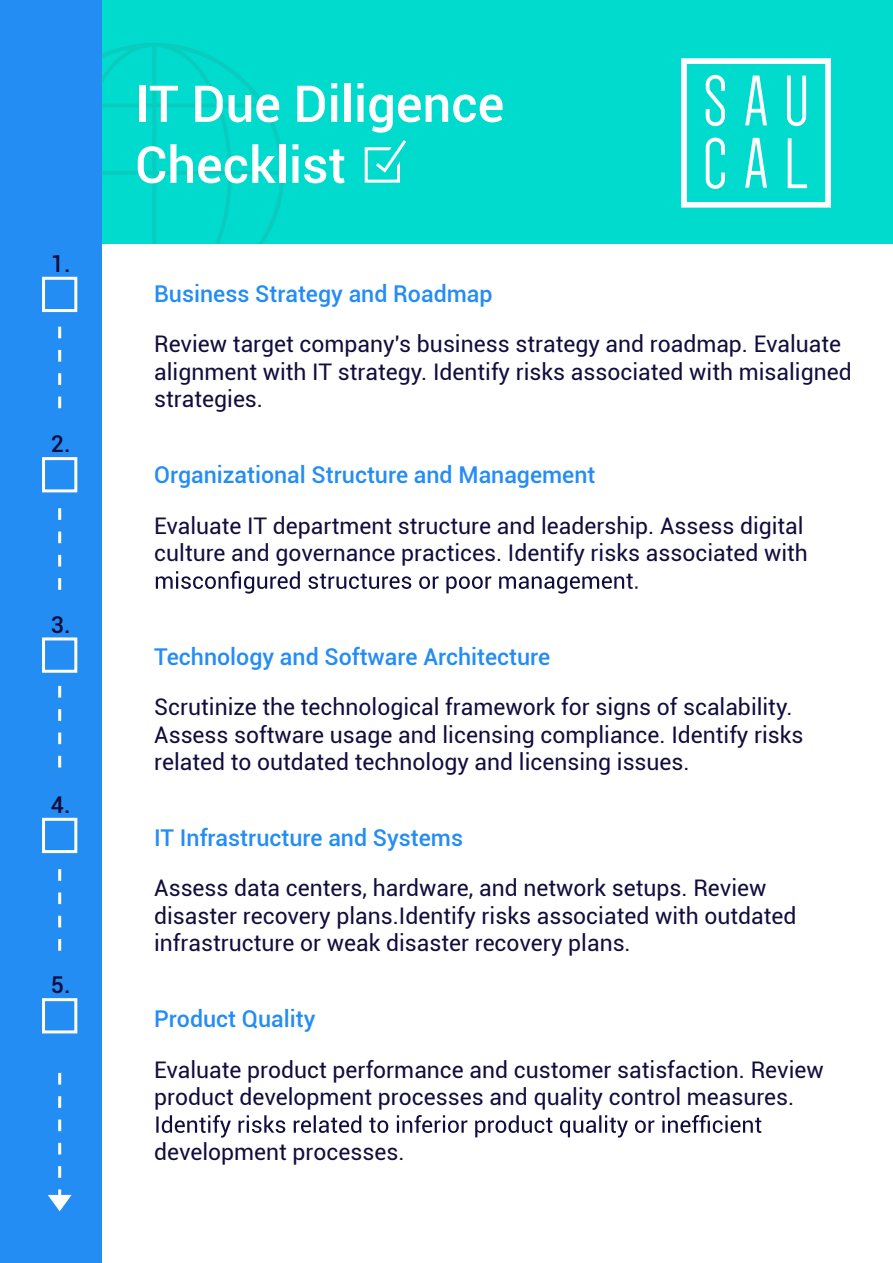
<style>
.page{position:relative;width:893px;height:1263px;background:#fff}
.page>*{position:absolute;margin:0;border:0;box-sizing:border-box;transform-origin:0 0}
.t1{font:500 50.85px/61.1px "Roboto";color:#fff}
.t2{font:500 23.1px "Roboto";color:#248df4}
.t3{font:500 23.1px "Roboto";color:#120d3d}
.t4{font:22.95px/27.5px "Roboto";color:#120d3d}
</style>
<div class="page">
<div style="left:102px;top:0;width:791px;height:244px;background:#00dbce"></div>
<svg style="left:156px;top:571px;width:481px;height:23px"></svg>
<svg style="left:156px;top:1115px;width:605px;height:22px"></svg>
<div style="left:0;top:0;width:102px;height:1263px;background:#248df4"></div>
<div style="left:42px;top:277px;width:35px;height:35px;border:3px solid #fff"></div>
<div style="left:42px;top:457px;width:35px;height:35px;border:3px solid #fff"></div>
<div style="left:42px;top:637px;width:35px;height:36px;border:3px solid #fff"></div>
<div style="left:42px;top:818px;width:35px;height:35px;border:3px solid #fff"></div>
<div style="left:42px;top:998px;width:35px;height:35px;border:3px solid #fff"></div>
<svg style="left:681px;top:58px;width:150px;height:150px"></svg>
<svg style="left:102px;top:43px;width:182px;height:201px"></svg>
<hr style="left:102px;top:171px;width:180px;height:4px;background:#09ccbf">
<hr style="left:102px;top:104px;width:161px;height:3px;background:#16baae">
<svg style="left:58px;top:327px;width:3px;height:82px"></svg>
<svg style="left:58px;top:508px;width:3px;height:82px"></svg>
<svg style="left:58px;top:686px;width:3px;height:82px"></svg>
<svg style="left:58px;top:869px;width:3px;height:82px"></svg>
<svg style="left:48px;top:1073px;width:24px;height:138px"></svg>
<div style="left:365px;top:147px;width:35px;height:36px;border:3px solid #fff"></div>
<svg style="left:370px;top:140px;width:37px;height:37px"></svg>
<p class="t3" style="left:51px;top:247px;width:21px">1.</p>
<p class="t3" style="left:51px;top:428px;width:21px">2.</p>
<p class="t3" style="left:51px;top:608px;width:21px">3.</p>
<p class="t3" style="left:51px;top:789px;width:21px">4.</p>
<p class="t3" style="left:51px;top:969px;width:21px">5.</p>
<h1 class="t1" style="left:135px;top:71px;width:371px">IT Due Diligence<br>Checklist</h1>
<p class="t2" style="left:154px;top:278px;width:340px">Business Strategy and Roadmap</p>
<p class="t4" style="left:154px;top:330px;width:699px">Review target company's business strategy and roadmap. Evaluate alignment with IT strategy. Identify risks associated with misaligned strategies.</p>
<p class="t2" style="left:154px;top:459px;width:443px">Organizational Structure and Management</p>
<p class="t4" style="left:154px;top:511px;width:655px">Evaluate IT department structure and leadership. Assess digital culture and governance practices. Identify risks associated with</p>
<p class="t2" style="left:154px;top:640px;width:398px">Technology and Software Architecture</p>
<p class="t4" style="left:154px;top:692px;width:651px">Scrutinize the technological framework for signs of scalability.<br>Assess software usage and licensing compliance. Identify risks related to outdated technology and licensing issues.</p>
<p class="t2" style="left:154px;top:822px;width:310px">IT Infrastructure and Systems</p>
<p class="t4" style="left:154px;top:874px;width:644px">Assess data centers, hardware, and network setups. Review disaster recovery plans.Identify risks associated with outdated infrastructure or weak disaster recovery plans.</p>
<p class="t2" style="left:154px;top:1003px;width:163px">Product Quality</p>
<p class="t4" style="left:154px;top:1055px;width:671px">Evaluate product performance and customer satisfaction. Review product development processes and quality control measures.</p>
<p class="t4" style="left:154px;top:1137px;width:252px">development processes.</p>
</div>
